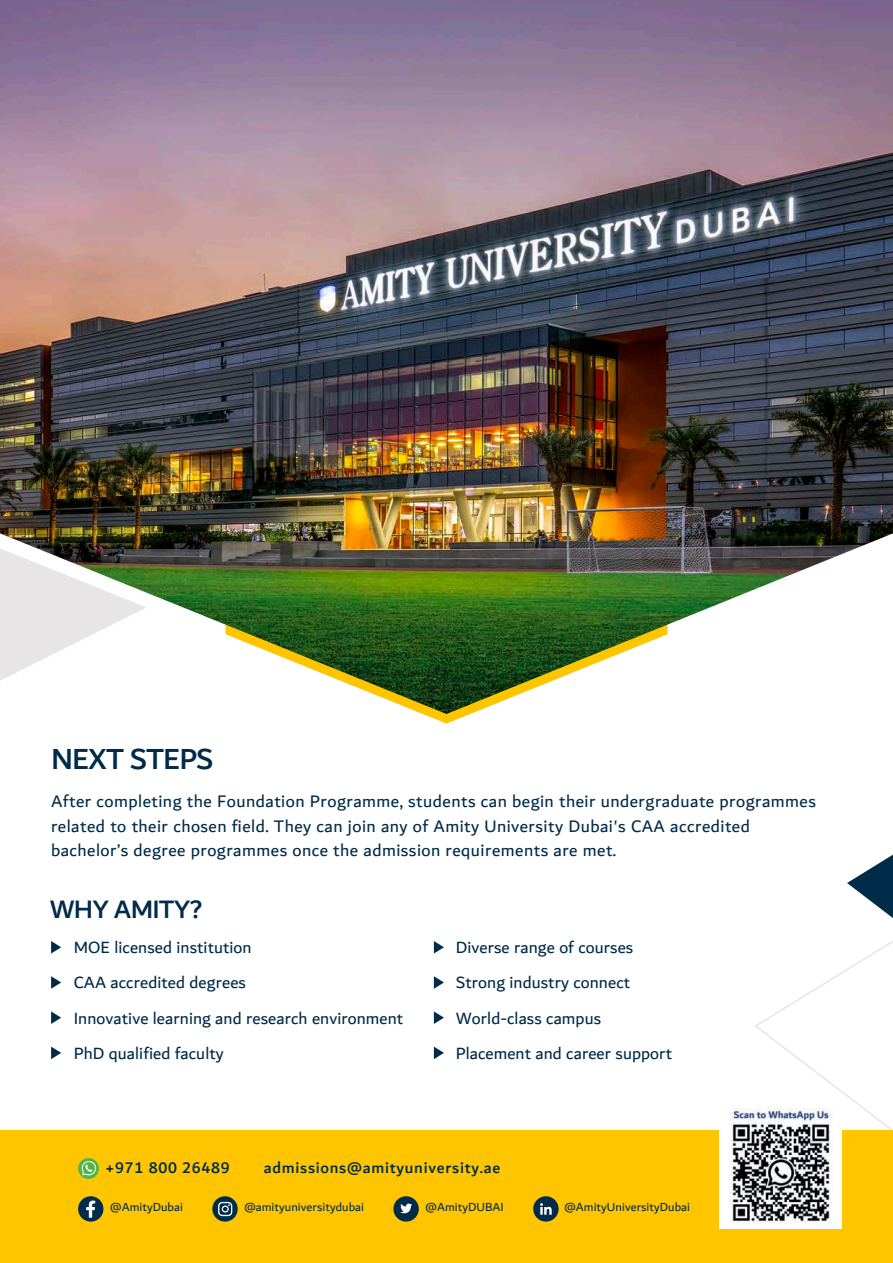
<style>
.page{position:relative;width:893px;height:1263px;background:#fff}
.page>*{position:absolute;margin:0;border:0;box-sizing:border-box;transform-origin:0 0}
.t1{font:500 31.35px "Dubai";letter-spacing:-.03em;color:#002b49}
.t2{font:500 27.15px "Dubai";letter-spacing:-.03em;color:#002b49}
.t3{font:18px/24.6px "Dubai";letter-spacing:.025em;color:#002b49}
.t4{font:17.55px/35.1px "Dubai";letter-spacing:.005em;color:#002b49}
.t5{font:500 16.5px "Dubai";letter-spacing:.045em;color:#002b49}
.t6{font:12.6px "Dubai";letter-spacing:.005em;color:#002b49}
</style>
<div class="page">
<img style="left:0;top:0;width:893px;height:714px">
<svg style="left:0;top:548px;width:146px;height:133px"></svg>
<svg style="left:755px;top:854px;width:138px;height:276px"></svg>
<svg style="left:847px;top:855px;width:46px;height:63px"></svg>
<div style="left:0;top:1130px;width:893px;height:133px;background:#ffc500"></div>
<div style="left:393px;top:1196px;width:26px;height:25px;background:#002b49;border-radius:50%"></div>
<svg style="left:400px;top:1203px;width:12px;height:11px"></svg>
<div style="left:78px;top:1196px;width:25px;height:25px;background:#002b49;border-radius:50%"></div>
<svg style="left:86px;top:1200px;width:9px;height:18px"></svg>
<svg style="left:212px;top:1196px;width:26px;height:25px"></svg>
<svg style="left:218px;top:1202px;width:14px;height:14px"></svg>
<div style="left:533px;top:1196px;width:26px;height:25px;background:#002b49;border-radius:50%"></div>
<svg style="left:540px;top:1203px;width:12px;height:12px"></svg>
<div style="left:720px;top:1102px;width:122px;height:126px;background:#fff"></div>
<img style="left:729px;top:1108px;width:104px;height:114px">
<svg style="left:78px;top:1158px;width:21px;height:21px"></svg>
<svg style="left:81px;top:1159px;width:16px;height:16px"></svg>
<svg style="left:51px;top:941px;width:10px;height:12px"></svg>
<svg style="left:51px;top:1011px;width:10px;height:13px"></svg>
<svg style="left:51px;top:976px;width:10px;height:13px"></svg>
<svg style="left:51px;top:1046px;width:10px;height:13px"></svg>
<svg style="left:434px;top:941px;width:10px;height:12px"></svg>
<svg style="left:434px;top:1011px;width:10px;height:13px"></svg>
<svg style="left:434px;top:976px;width:10px;height:13px"></svg>
<svg style="left:434px;top:1046px;width:10px;height:13px"></svg>
<h1 class="t1" style="left:51px;top:739px;width:164px">NEXT STEPS</h1>
<p class="t3" style="left:51px;top:788px;width:766px">After completing the Foundation Programme, students can begin their undergraduate programmes related to their chosen field. They can join any of Amity University Dubai's CAA accredited bachelor’s degree programmes once the admission requirements are met.</p>
<h2 class="t2" style="left:50px;top:893px;width:154px">WHY AMITY?</h2>
<p class="t4" style="left:74px;top:930px;width:331px">MOE licensed institution<br>CAA accredited degrees<br>Innovative learning and research environment<br>PhD qualified faculty</p>
<p class="t4" style="left:456px;top:930px;width:218px">Diverse range of courses<br>Strong industry connect<br>World-class campus<br>Placement and career support</p>
<p class="t5" style="left:106px;top:1157px;width:126px">+971 800 26489</p>
<p class="t5" style="left:264px;top:1157px;width:238px">admissions@amityuniversity.ae</p>
<p class="t6" style="left:110px;top:1199px;width:74px">@AmityDubai</p>
<p class="t6" style="left:244px;top:1199px;width:121px">@amityuniversitydubai</p>
<p class="t6" style="left:425px;top:1199px;width:80px">@AmityDUBAI</p>
<p class="t6" style="left:564px;top:1199px;width:127px">@AmityUniversityDubai</p>
</div>
